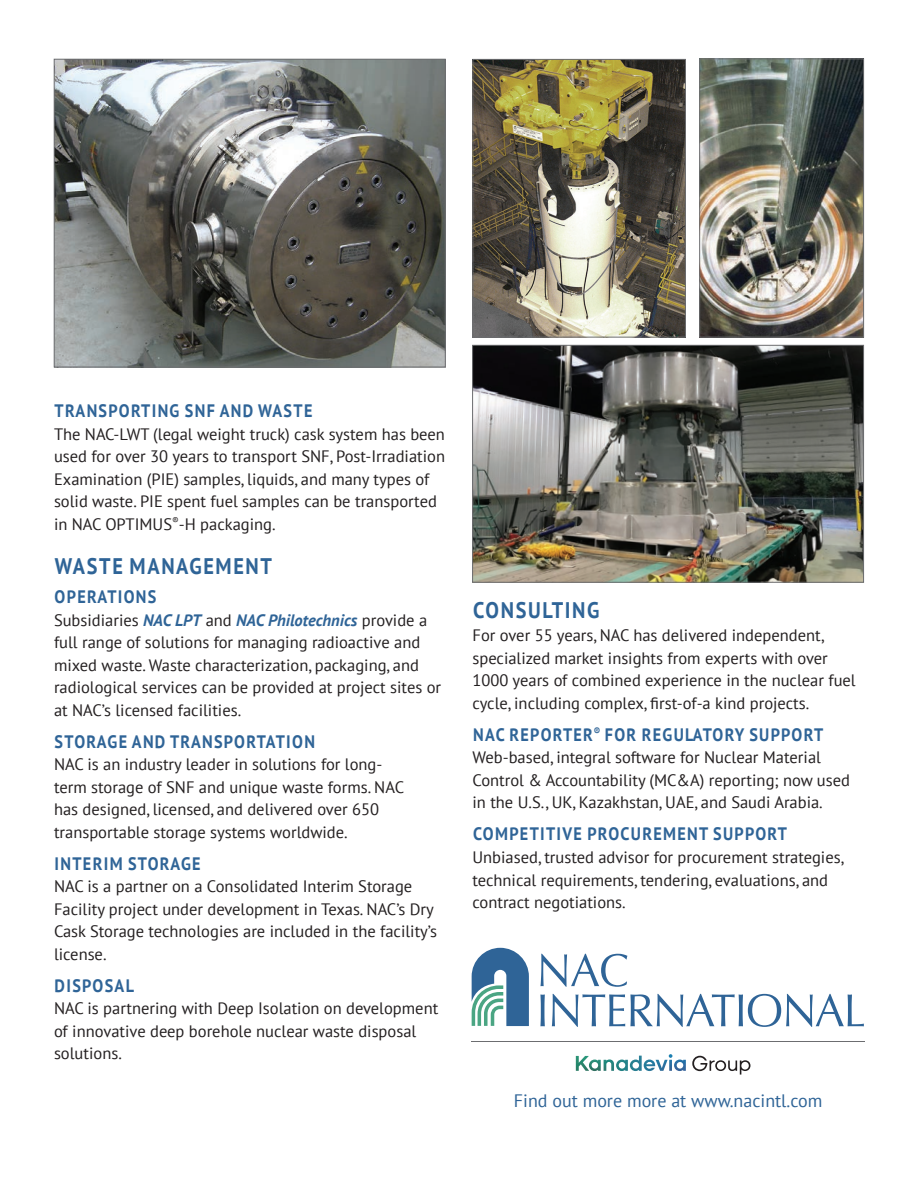
<style>
.page{position:relative;width:918px;height:1188px;background:#fff}
.page>*{position:absolute;margin:0;border:0;box-sizing:border-box;transform-origin:0 0}
.Subhead{font:700 22.5px "PT Sans";letter-spacing:.08em;color:#2f6497;scale:.9 1}
.subhead_2{font:700 18px "PT Sans";letter-spacing:.08em;color:#2f6497;scale:.9 1}
.body_text{font:18px "PT Sans";color:#2f6497}
.body_text-2{font:16.5px/22.5px "PT Sans";color:#231f20}
.s1{font-weight:700;font-style:italic;color:#2f6497}
</style>
<div class="page">
<img style="left:701px;top:61px;width:161px;height:275px">
<div style="left:699px;top:59px;width:165px;height:279px;border:1px solid #6c6d70"></div>
<img style="left:474px;top:61px;width:210px;height:275px">
<div style="left:472px;top:59px;width:214px;height:279px;border:1px solid #6c6d70"></div>
<img style="left:474px;top:347px;width:388px;height:234px">
<div style="left:472px;top:345px;width:392px;height:238px;border:1px solid #6c6d70"></div>
<img style="left:56px;top:61px;width:388px;height:304px">
<div style="left:54px;top:59px;width:392px;height:308px;border:1px solid #6c6d70"></div>
<svg style="left:692px;top:1056px;width:58px;height:19px"></svg>
<img style="left:576px;top:1054px;width:110px;height:17px">
<svg style="left:472px;top:948px;width:57px;height:78px"></svg>
<hr style="left:471px;top:1041px;width:394px;height:1px;background:#6c6d70">
<svg style="left:540px;top:954px;width:87px;height:33px"></svg>
<svg style="left:540px;top:994px;width:5px;height:32px"></svg>
<svg style="left:552px;top:994px;width:312px;height:33px"></svg>
<p class="subhead_2" style="left:55px;top:399px;width:288px">TRANSPORTING SNF AND WASTE</p>
<p class="body_text-2" style="left:54px;top:422px;width:393px">The NAC-LWT (legal weight truck) cask system has been used for over 30 years to transport SNF, Post-Irradiation Examination (PIE) samples, liquids, and many types of solid waste. PIE spent fuel samples can be transported in NAC OPTIMUS<sup>®</sup>-H packaging.</p>
<p class="Subhead" style="left:55px;top:551px;width:243px">WASTE MANAGEMENT</p>
<p class="subhead_2" style="left:55px;top:585px;width:115px">OPERATIONS</p>
<p class="body_text-2" style="left:54px;top:608px;width:389px">Subsidiaries <span class="s1">NAC LPT</span> and <span class="s1">NAC Philotechnics</span> provide a full range of solutions for managing radioactive and mixed waste. Waste characterization, packaging, and radiological services can be provided at project sites or at NAC’s licensed facilities.</p>
<p class="subhead_2" style="left:55px;top:730px;width:291px">STORAGE AND TRANSPORTATION</p>
<p class="body_text-2" style="left:54px;top:753px;width:352px">NAC is an industry leader in solutions for long&shy;term storage of SNF and unique waste forms. NAC has designed, licensed, and delivered over 650 transportable storage systems worldwide.</p>
<p class="subhead_2" style="left:55px;top:852px;width:164px">INTERIM STORAGE</p>
<p class="body_text-2" style="left:54px;top:875px;width:385px">NAC is a partner on a Consolidated Interim Storage Facility project under development in Texas. NAC’s Dry Cask Storage technologies are included in the facility’s license.</p>
<p class="subhead_2" style="left:55px;top:974px;width:90px">DISPOSAL</p>
<p class="body_text-2" style="left:54px;top:997px;width:386px">NAC is partnering with Deep Isolation on development of innovative deep borehole nuclear waste disposal solutions.</p>
<p class="Subhead" style="left:473px;top:595px;width:142px">CONSULTING</p>
<p class="body_text-2" style="left:472px;top:624px;width:385px">For over 55 years, NAC has delivered independent, specialized market insights from experts with over 1000 years of combined experience in the nuclear fuel cycle, including complex, first-of-a kind projects.</p>
<p class="subhead_2" style="left:473px;top:723px;width:390px">NAC REPORTER<sup>®</sup> FOR REGULATORY SUPPORT</p>
<p class="body_text-2" style="left:472px;top:746px;width:379px">Web-based, integral software for Nuclear Material<br>Control &amp; Accountability (MC&amp;A) reporting; now used in the U.S., UK, Kazakhstan, UAE, and Saudi Arabia.</p>
<p class="subhead_2" style="left:473px;top:822px;width:350px">COMPETITIVE PROCUREMENT SUPPORT</p>
<p class="body_text-2" style="left:472px;top:846px;width:373px">Unbiased, trusted advisor for procurement strategies, technical requirements, tendering, evaluations, and contract negotiations.</p>
<p class="body_text" style="left:514px;top:1089px;width:310px">Find out more more at www.nacintl.com</p>
</div>
